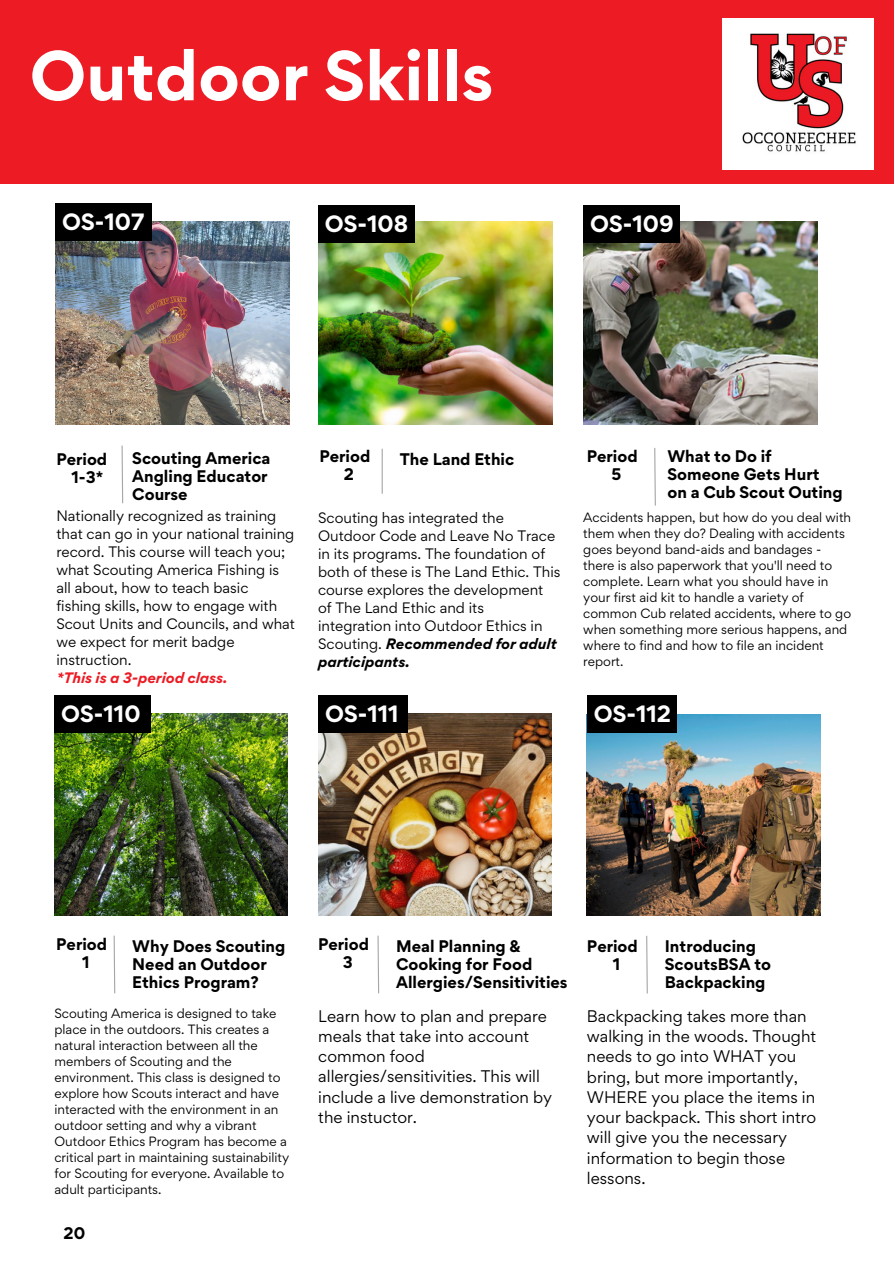
<style>
.page{position:relative;width:894px;height:1264px;background:#fff}
.page>*{position:absolute;margin:0;border:0;box-sizing:border-box;transform-origin:0 0}
.t1{font:700 63px "Gordita";color:#fff}
.t2{font:700 21px "Gordita";color:#fff}
.t3{font:15px/20.2px "Gordita";color:#000}
.t4{font:700 15px/18px "Gordita";color:#000}
.t5{font:13.5px/18px "Gordita";color:#000}
.t6{font:italic 700 13.5px "Gordita";color:#ec1b24}
.t7{font:12px/16px "Gordita";color:#000}
.s1{font-weight:700;font-style:italic}
</style>
<div class="page">
<img style="left:55px;top:222px;width:234px;height:202px">
<div style="left:0;top:0;width:893px;height:183px;background:#ec1b24"></div>
<img style="left:318px;top:222px;width:234px;height:202px">
<img style="left:583px;top:222px;width:234px;height:202px">
<img style="left:722px;top:19px;width:151px;height:150px">
<img style="left:54px;top:714px;width:233px;height:201px">
<hr style="left:381px;top:449px;width:1px;height:45px;background:#a6a6a6">
<svg style="left:121px;top:445px;width:3px;height:59px"></svg>
<svg style="left:113px;top:935px;width:3px;height:59px"></svg>
<svg style="left:654px;top:448px;width:2px;height:58px"></svg>
<img style="left:318px;top:714px;width:233px;height:201px">
<svg style="left:377px;top:935px;width:2px;height:59px"></svg>
<div style="left:55px;top:203px;width:97px;height:37px;background:#000"></div>
<div style="left:318px;top:205px;width:97px;height:38px;background:#000"></div>
<div style="left:583px;top:205px;width:96px;height:38px;background:#000"></div>
<div style="left:54px;top:695px;width:97px;height:37px;background:#000"></div>
<div style="left:318px;top:695px;width:90px;height:37px;background:#000"></div>
<img style="left:586px;top:714px;width:233px;height:201px">
<svg style="left:646px;top:935px;width:2px;height:59px"></svg>
<div style="left:586px;top:695px;width:90px;height:37px;background:#000"></div>
<h2 class="t1" style="left:30px;top:33px;width:465px">Outdoor Skills</h2>
<h3 class="t2" style="left:62px;top:207px;width:84px">OS-107</h3>
<h3 class="t2" style="left:325px;top:210px;width:85px">OS-108</h3>
<p class="t2" style="left:590px;top:210px;width:85px">OS-109</p>
<h2 class="t4" style="left:56px;top:450px;width:52px;text-align:right">Period<br>1-3*</h2>
<h3 class="t4" style="left:319px;top:447px;width:52px;text-align:center">Period<br>2</h3>
<h3 class="t4" style="left:586px;top:447px;width:52px;text-align:center">Period<br>5</h3>
<h3 class="t4" style="left:132px;top:449px;width:140px">Scouting America<br>Angling Educator<br>Course</h3>
<p class="t4" style="left:400px;top:450px;width:116px">The Land Ethic</p>
<h1 class="t4" style="left:667px;top:447px;width:177px">What to Do if<br>Someone Gets Hurt on a Cub Scout Outing</h1>
<h2 class="t5" style="left:56px;top:506px;width:240px">Nationally recognized as training that can go in your national training record. This course will teach you; what Scouting America Fishing is all about, how to teach basic fishing skills, how to engage with<br>Scout Units and Councils, and what we expect for merit badge instruction.</h2>
<h2 class="t6" style="left:56px;top:668px;width:173px">*This is a 3-period class.</h2>
<h2 class="t5" style="left:318px;top:508px;width:244px">Scouting has integrated the<br>Outdoor Code and Leave No Trace in its programs. The foundation of both of these is The Land Ethic. This course explores the development<br>of The Land Ethic and its<br>integration into Outdoor Ethics in<br>Scouting. <span class="s1">Recommended for adult participants.</span></h2>
<p class="t2" style="left:61px;top:699px;width:81px">OS-110</p>
<h3 class="t2" style="left:325px;top:699px;width:75px">OS-111</h3>
<h4 class="t7" style="left:583px;top:509px;width:269px">Accidents happen, but how do you deal with them when they do? Dealing with accidents goes beyond band-aids and bandages - there is also paperwork that you'll need to complete. Learn what you should have in your first aid kit to handle a variety of common Cub related accidents, where to go when something more serious happens, and where to find and how to file an incident report.</h4>
<h3 class="t2" style="left:593px;top:699px;width:79px">OS-112</h3>
<p class="t4" style="left:56px;top:935px;width:52px;text-align:center">Period<br>1</p>
<h4 class="t4" style="left:132px;top:937px;width:154px">Why Does Scouting<br>Need an Outdoor<br>Ethics Program?</h4>
<h3 class="t7" style="left:54px;top:1005px;width:236px">Scouting America is designed to take place in the outdoors. This creates a natural interaction between all the members of Scouting and the environment. This class is designed to explore how Scouts interact and have interacted with the environment in an outdoor setting and why a vibrant Outdoor Ethics Program has become a critical part in maintaining sustainability for Scouting for everyone. Available to adult participants.</h3>
<h3 class="t4" style="left:64px;top:1223px;width:23px">20</h3>
<p class="t4" style="left:318px;top:935px;width:52px;text-align:center">Period<br>3</p>
<h2 class="t4" style="left:396px;top:937px;width:173px">Meal Planning &amp;<br>Cooking for Food<br>Allergies/Sensitivities</h2>
<p class="t3" style="left:318px;top:1005px;width:235px">Learn how to plan and prepare meals that take into account common food allergies/sensitivities. This will include a live demonstration by the instuctor.</p>
<h3 class="t4" style="left:586px;top:937px;width:52px;text-align:center">Period<br>1</h3>
<p class="t4" style="left:664px;top:937px;width:108px">Introducing<br>ScoutsBSA to<br>Backpacking</p>
<h3 class="t3" style="left:586px;top:1005px;width:231px">Backpacking takes more than walking in the woods. Thought needs to go into WHAT you bring, but more importantly,<br>WHERE you place the items in your backpack. This short intro will give you the necessary information to begin those lessons.</h3>
</div>
